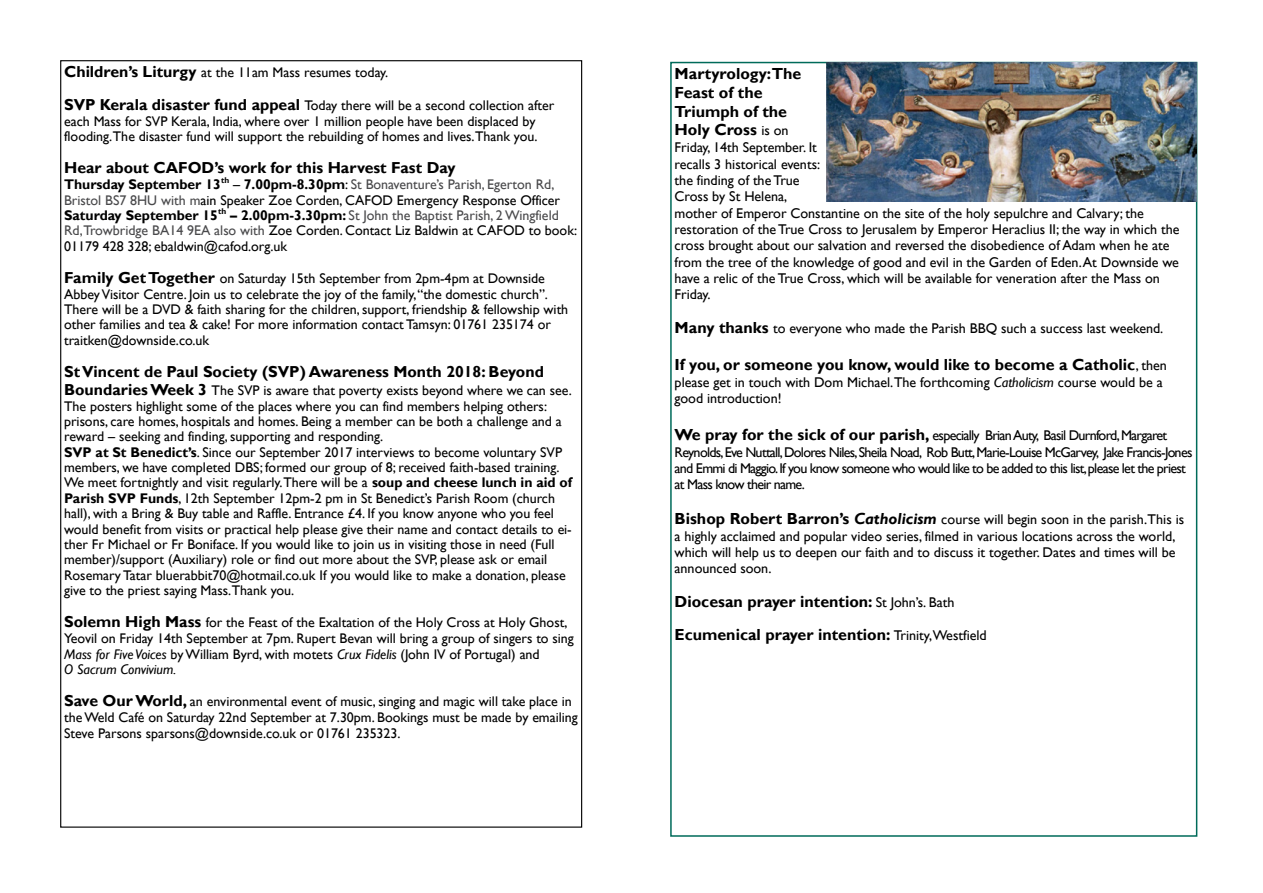
<style>
.page{position:relative;width:1263px;height:893px;background:#fff}
.page>*{position:absolute;margin:0;border:0;box-sizing:border-box;transform-origin:0 0}
.t1{font:700 16.05px/18.6px "Gill Sans";color:#000}
.t2{font:700 15.9px "Gill Sans";color:#000}
.t3{font:14.1px/16.4px "Gill Sans";letter-spacing:-.005em;color:#000}
.t4{font:14.1px/16.5px "Gill Sans";letter-spacing:-.05em;color:#000}
.t5{font:13.95px/15.5px "Gill Sans";color:#000}
.s1{font-weight:700;font-size:15.9px}
.s2{font-weight:700}
.s3{color:#49494b}
.s4{font-style:italic}
.s5{font-weight:400;font-size:14.1px}
.s6{font-weight:700;font-size:16.05px}
.s7{font-weight:700;font-style:italic;font-size:16.05px}
</style>
<div class="page">
<img style="left:826px;top:63px;width:371px;height:138px">
<p class="t5" style="left:64px;top:65px;width:326px"><span class="s1">Children’s Liturgy</span> at the 11am Mass resumes today.</p>
<p class="t5" style="left:64px;top:97px;width:492px"><span class="s1">SVP Kerala disaster fund appeal</span> Today there will be a second collection after each Mass for SVP Kerala, India, where over 1 million people have been displaced by flooding.The disaster fund will support the rebuilding of homes and lives.Thank you.</p>
<p class="t2" style="left:64px;top:158px;width:393px">Hear about CAFOD’s work for this Harvest Fast Day</p>
<p class="t5" style="left:64px;top:177px;width:514px"><span class="s2">Thursday September 13</span><sup>th</sup> – <span class="s2">7.00pm-8.30pm</span>: <span class="s3">St Bonaventure’s Parish, Egerton Rd, Bristol BS7 8HU with m</span>ain Speaker Zoe Corden, CAFOD Emergency Response Officer <span class="s2">Saturday September 15</span><sup>th</sup> <span class="s2">– 2.00pm-3.30pm:</span> <span class="s3">St John the Baptist Parish, 2 Wingfield Rd,Trowbridge BA14 9EA also with</span> Zoe Corden. Contact Liz Baldwin at CAFOD to book:<br>01179 428 328; ebaldwin@cafod.org.uk</p>
<p class="t5" style="left:64px;top:271px;width:506px"><span class="s1">Family Get Together</span> on Saturday 15th September from 2pm-4pm at Downside Abbey Visitor Centre. Join us to celebrate the joy of the family, “the domestic church”.<br>There will be a DVD &amp; faith sharing for the children, support, friendship &amp; fellowship with other families and tea &amp; cake! For more information contact Tamsyn: 01761 235174 or traitken@downside.co.uk</p>
<p class="t2" style="left:64px;top:362px;width:481px">St Vincent de Paul Society (SVP) Awareness Month 2018: Beyond</p>
<p class="t5" style="left:64px;top:383px;width:509px"><span class="s1">Boundaries Week 3</span> The SVP is aware that poverty exists beyond where we can see.<br>The posters highlight some of the places where you can find members helping others: prisons, care homes, hospitals and homes. Being a member can be both a challenge and a reward – seeking and finding, supporting and responding.<br><span class="s2">SVP at St Benedict’s</span>. Since our September 2017 interviews to become voluntary SVP members, we have completed DBS; formed our group of 8; received faith-based training.<br>We meet fortnightly and visit regularly.There will be a <span class="s2">soup and cheese lunch in aid of Parish SVP Funds</span>, 12th September 12pm-2 pm in St Benedict’s Parish Room (church hall), with a Bring &amp; Buy table and Raffle. Entrance £4. If you know anyone who you feel would benefit from visits or practical help please give their name and contact details to ei&shy;ther Fr Michael or Fr Boniface. If you would like to join us in visiting those in need (Full member)/support (Auxiliary) role or find out more about the SVP, please ask or email Rosemary Tatar bluerabbit70@hotmail.co.uk If you would like to make a donation, please give to the priest saying Mass.Thank you.</p>
<p class="t5" style="left:64px;top:615px;width:511px"><span class="s1">Solemn High Mass</span> for the Feast of the Exaltation of the Holy Cross at Holy Ghost, Yeovil on Friday 14th September at 7pm. Rupert Bevan will bring a group of singers to sing <span class="s4">Mass for Five Voices</span> by William Byrd, with motets <span class="s4">Crux Fidelis</span> (John IV of Portugal) and<br><span class="s4">O Sacrum Convivium.</span></p>
<p class="t5" style="left:64px;top:694px;width:515px"><span class="s1">Save Our World,</span> an environmental event of music, singing and magic will take place in the Weld Café on Saturday 22nd September at 7.30pm. Bookings must be made by emailing<br>Steve Parsons sparsons@downside.co.uk or 01761 235323.</p>
<p class="t1" style="left:675px;top:65px;width:128px">Martyrology:The<br>Feast of the<br>Triumph of the<br>Holy Cross <span class="s5">is on</span></p>
<p class="t3" style="left:675px;top:140px;width:506px">Friday, 14th September. It<br>recalls 3 historical events:<br>the finding of the True<br>Cross by St Helena,<br>mother of Emperor Constantine on the site of the holy sepulchre and Calvary; the restoration of the True Cross to Jerusalem by Emperor Heraclius II; the way in which the cross brought about our salvation and reversed the disobedience of Adam when he ate from the tree of the knowledge of good and evil in the Garden of Eden. At Downside we have a relic of the True Cross, which will be available for veneration after the Mass on Friday.</p>
<p class="t3" style="left:675px;top:320px;width:490px"><span class="s6">Many thanks</span> to everyone who made the Parish BBQ such a success last weekend.</p>
<p class="t1" style="left:675px;top:356px;width:494px">If you, or someone you know, would like to become a Catholic<span class="s5">, then</span></p>
<p class="t3" style="left:674px;top:374px;width:490px">please get in touch with Dom Michael.The forthcoming <span class="s4">Catholicism</span> course would be a good introduction!</p>
<p class="t4" style="left:675px;top:427px;width:519px"><span class="s6">We pray for the sick of our parish,</span> especially Brian Auty, Basil Durnford, Margaret Reynolds, Eve Nuttall, Dolores Niles, Sheila Noad, Rob Butt, Marie-Louise McGarvey, Jake Francis-Jones and Emmi di Maggio.If you know someone who would like to be added to this list, please let the priest at Mass know their name.</p>
<p class="t3" style="left:675px;top:511px;width:511px"><span class="s6">Bishop Robert Barron’s</span> <span class="s7">Catholicism</span> course will begin soon in the parish.This is a highly acclaimed and popular video series, filmed in various locations across the world, which will help us to deepen our faith and to discuss it together. Dates and times will be announced soon.</p>
<p class="t1" style="left:675px;top:586px;width:314px;line-height:32.7px">Diocesan prayer intention: <span class="s5">St John’s. Bath<br></span>Ecumenical prayer intention: <span class="s5">Trinity,Westfield</span></p>
</div>
